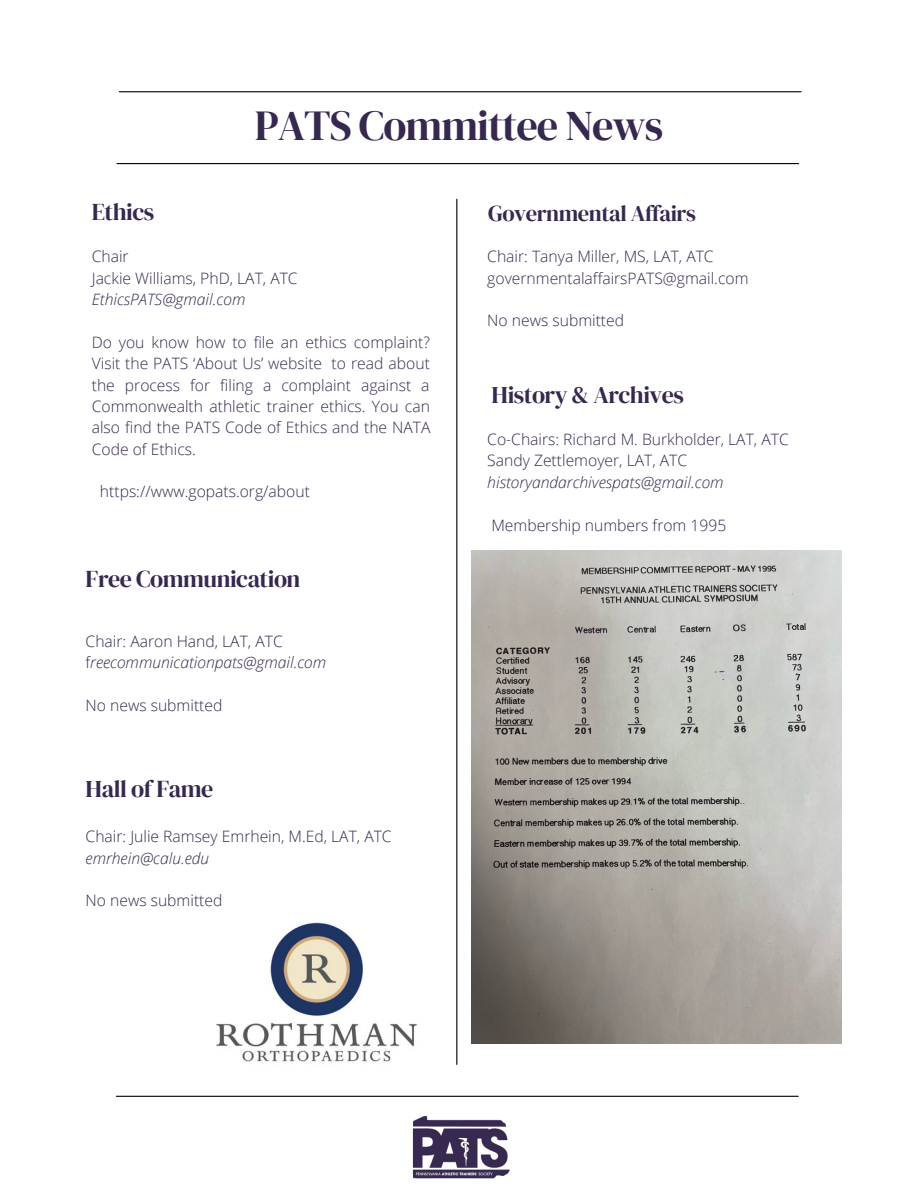
<style>
.page{position:relative;width:918px;height:1188px;background:#fff}
.page>*{position:absolute;margin:0;border:0;box-sizing:border-box;transform-origin:0 0}
.t1{font:42.3px "DM Serif Display";letter-spacing:-.025em;color:#37284f}
.t2{font:24px "DM Serif Display";letter-spacing:-.02em;color:#37284f}
.t3{font:22.5px "DM Serif Display";letter-spacing:-.02em;color:#37284f}
.t4{font:300 15.75px/21.3px "Open Sans";color:#37284f;text-align:justify}
.t5{font:italic 300 15.75px "Open Sans";color:#37284f}
.s1{font-style:normal}
</style>
<div class="page">
<hr style="left:119px;top:91px;width:682px;height:1px;background:#000">
<hr style="left:456px;top:199px;width:1px;height:865px;background:#000">
<hr style="left:116px;top:1096px;width:682px;height:1px;background:#000">
<hr style="left:117px;top:163px;width:682px;height:1px;background:#000">
<img style="left:412px;top:1115px;width:98px;height:64px">
<img style="left:472px;top:551px;width:370px;height:492px">
<img style="left:216px;top:922px;width:201px;height:140px">
<p class="t1" style="left:255px;top:96px;width:410px">PATS Committee News</p>
<p class="t2" style="left:92px;top:195px;width:64px">Ethics</p>
<p class="t4" style="left:92px;top:246px;width:38px">Chair</p>
<p class="t4" style="left:92px;top:267px;width:207px">Jackie Williams, PhD, LAT, ATC</p>
<p class="t5" style="left:92px;top:288px;width:155px">EthicsPATS@gmail.com</p>
<p class="t4" style="left:92px;top:331px;width:340px">Do you know how to file an ethics complaint?<br>Visit the PATS ‘About Us’ website to read about the process for filing a complaint against a Commonwealth athletic trainer ethics. You can also find the PATS Code of Ethics and the NATA Code of Ethics.</p>
<p class="t4" style="left:100px;top:481px;width:212px">https://www.gopats.org/about</p>
<p class="t2" style="left:86px;top:562px;width:216px">Free Communication</p>
<p class="t4" style="left:86px;top:630px;width:199px">Chair: Aaron Hand, LAT, ATC</p>
<p class="t5" style="left:86px;top:652px;width:242px"><span class="s1">f</span>reecommunicationpats@gmail.com</p>
<p class="t4" style="left:86px;top:694px;width:138px">No news submitted</p>
<p class="t2" style="left:86px;top:772px;width:129px">Hall of Fame</p>
<p class="t4" style="left:86px;top:825px;width:308px">Chair: Julie Ramsey Emrhein, M.Ed, LAT, ATC</p>
<p class="t5" style="left:86px;top:847px;width:125px">emrhein@calu.edu</p>
<p class="t4" style="left:86px;top:890px;width:138px">No news submitted</p>
<p class="t3" style="left:488px;top:197px;width:209px">Governmental Affairs</p>
<p class="t4" style="left:487px;top:246px;width:228px">Chair: Tanya Miller, MS, LAT, ATC</p>
<p class="t4" style="left:487px;top:267px;width:263px">governmentalaffairsPATS@gmail.com</p>
<p class="t4" style="left:487px;top:310px;width:138px">No news submitted</p>
<p class="t2" style="left:492px;top:378px;width:194px">History &amp; Archives</p>
<p class="t4" style="left:487px;top:428px;width:303px">Co-Chairs: Richard M. Burkholder, LAT, ATC</p>
<p class="t4" style="left:487px;top:450px;width:201px">Sandy Zettlemoyer, LAT, ATC</p>
<p class="t5" style="left:487px;top:471px;width:238px">historyandarchivespats@gmail.com</p>
<p class="t4" style="left:491px;top:514px;width:236px">Membership numbers from 1995</p>
</div>
